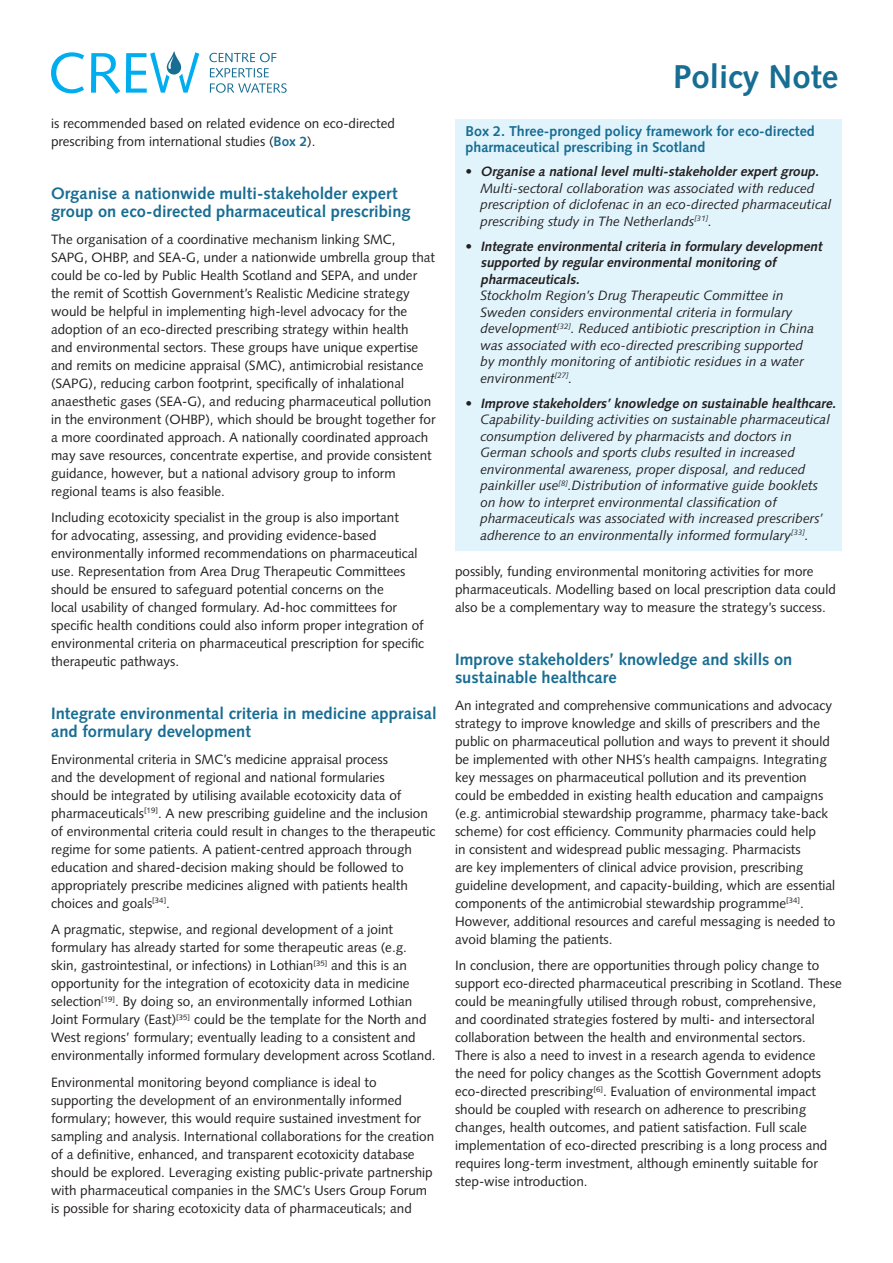
<style>
.page{position:relative;width:893px;height:1263px;background:#fff}
.page>*{position:absolute;margin:0;border:0;box-sizing:border-box;transform-origin:0 0}
.Cover_title{font:700 33px "Syntax LT Std";color:#186d93}
.sectiion_sub_heading{font:700 16.5px/18px "Syntax LT Std";color:#186d93}
.Table-_heading{font:700 14.25px/16.5px "Syntax LT Std";color:#186d93}
.Main_content{font:13.5px/18px "Syntax LT Std";color:#231f20}
.t1{font:italic 13.5px/16.5px "Syntax LT Std";color:#231f20}
.s1{font-weight:700;color:#186d93}
.s2{font-weight:700;font-style:normal}
.s3{font-weight:700}
</style>
<div class="page">
<svg style="left:51px;top:52px;width:33px;height:41px"></svg>
<svg style="left:91px;top:53px;width:29px;height:41px"></svg>
<svg style="left:209px;top:53px;width:67px;height:9px"></svg>
<svg style="left:210px;top:68px;width:77px;height:25px"></svg>
<svg style="left:126px;top:51px;width:73px;height:42px"></svg>
<div style="left:455px;top:119px;width:387px;height:432px;background:#e1f4fc"></div>
<p class="Main_content" style="left:51px;top:114px;width:345px">is recommended based on related evidence on eco-directed prescribing from international studies (<span class="s1">Box 2</span>).</p>
<p class="sectiion_sub_heading" style="left:51px;top:185px;width:361px">Organise a nationwide multi-stakeholder expert group on eco-directed pharmaceutical prescribing</p>
<p class="Main_content" style="left:51px;top:230px;width:386px">The organisation of a coordinative mechanism linking SMC, SAPG, OHBP, and SEA-G, under a nationwide umbrella group that could be co-led by Public Health Scotland and SEPA, and under the remit of Scottish Government’s Realistic Medicine strategy would be helpful in implementing high-level advocacy for the adoption of an eco-directed prescribing strategy within health<br>and environmental sectors. These groups have unique expertise and remits on medicine appraisal (SMC), antimicrobial resistance (SAPG), reducing carbon footprint, specifically of inhalational anaesthetic gases (SEA-G), and reducing pharmaceutical pollution in the environment (OHBP), which should be brought together for a more coordinated approach. A nationally coordinated approach may save resources, concentrate expertise, and provide consistent guidance, however, but a national advisory group to inform regional teams is also feasible.</p>
<p class="Main_content" style="left:51px;top:509px;width:375px">Including ecotoxicity specialist in the group is also important<br>for advocating, assessing, and providing evidence-based environmentally informed recommendations on pharmaceutical use. Representation from Area Drug Therapeutic Committees should be ensured to safeguard potential concerns on the<br>local usability of changed formulary. Ad-hoc committees for specific health conditions could also inform proper integration of environmental criteria on pharmaceutical prescription for specific therapeutic pathways.</p>
<p class="sectiion_sub_heading" style="left:51px;top:705px;width:387px">Integrate environmental criteria in medicine appraisal and formulary development</p>
<p class="Main_content" style="left:51px;top:750px;width:386px">Environmental criteria in SMC’s medicine appraisal process<br>and the development of regional and national formularies<br>should be integrated by utilising available ecotoxicity data of pharmaceuticals<sup>[19]</sup>. A new prescribing guideline and the inclusion of environmental criteria could result in changes to the therapeutic regime for some patients. A patient-centred approach through education and shared-decision making should be followed to appropriately prescribe medicines aligned with patients health choices and goals<sup>[34]</sup>.</p>
<p class="Main_content" style="left:51px;top:921px;width:386px">A pragmatic, stepwise, and regional development of a joint formulary has already started for some therapeutic areas (e.g. skin, gastrointestinal, or infections) in Lothian<sup>[35]</sup> and this is an opportunity for the integration of ecotoxicity data in medicine selection<sup>[19]</sup>. By doing so, an environmentally informed Lothian Joint Formulary (East)<sup>[35]</sup> could be the template for the North and West regions’ formulary; eventually leading to a consistent and environmentally informed formulary development across Scotland.</p>
<p class="Main_content" style="left:51px;top:1073px;width:385px">Environmental monitoring beyond compliance is ideal to supporting the development of an environmentally informed formulary; however, this would require sustained investment for sampling and analysis. International collaborations for the creation of a definitive, enhanced, and transparent ecotoxicity database should be explored. Leveraging existing public-private partnership with pharmaceutical companies in the SMC’s Users Group Forum is possible for sharing ecotoxicity data of pharmaceuticals; and</p>
<p class="Cover_title" style="left:673px;top:58px;width:167px">Policy Note</p>
<p class="Table-_heading" style="left:465px;top:123px;width:351px">Box 2. Three-pronged policy framework for eco-directed pharmaceutical prescribing in Scotland</p>
<p class="t1" style="left:480px;top:163px;width:353px;text-indent:-15px"><span class="s2">•</span> <span class="s3">Organise a national level multi-stakeholder expert group.<br></span>Multi-sectoral collaboration was associated with reduced prescription of diclofenac in an eco-directed pharmaceutical prescribing study in The Netherlands<sup>[31]</sup>.</p>
<p class="t1" style="left:480px;top:238px;width:346px;text-indent:-15px"><span class="s2">•</span> <span class="s3">Integrate environmental criteria in formulary development supported by regular environmental monitoring of pharmaceuticals.<br></span>Stockholm Region’s Drug Therapeutic Committee in Sweden considers environmental criteria in formulary development<sup>[32]</sup>. Reduced antibiotic prescription in China was associated with eco-directed prescribing supported<br>by monthly monitoring of antibiotic residues in a water environment<sup>[27]</sup>.</p>
<p class="t1" style="left:480px;top:395px;width:360px;text-indent:-15px"><span class="s2">•</span> <span class="s3">Improve stakeholders’ knowledge on sustainable healthcare.<br></span>Capability-building activities on sustainable pharmaceutical consumption delivered by pharmacists and doctors in German schools and sports clubs resulted in increased environmental awareness, proper disposal, and reduced painkiller use<sup>[8]</sup>.Distribution of informative guide booklets<br>on how to interpret environmental classification of pharmaceuticals was associated with increased prescribers’ adherence to an environmentally informed formulary<sup>[33]</sup>.</p>
<p class="Main_content" style="left:455px;top:562px;width:382px">possibly, funding environmental monitoring activities for more pharmaceuticals. Modelling based on local prescription data could also be a complementary way to measure the strategy’s success.</p>
<p class="sectiion_sub_heading" style="left:455px;top:650px;width:339px">Improve stakeholders’ knowledge and skills on sustainable healthcare</p>
<p class="Main_content" style="left:455px;top:696px;width:382px">An integrated and comprehensive communications and advocacy strategy to improve knowledge and skills of prescribers and the public on pharmaceutical pollution and ways to prevent it should be implemented with other NHS’s health campaigns. Integrating key messages on pharmaceutical pollution and its prevention could be embedded in existing health education and campaigns (e.g. antimicrobial stewardship programme, pharmacy take-back scheme) for cost efficiency. Community pharmacies could help<br>in consistent and widespread public messaging. Pharmacists<br>are key implementers of clinical advice provision, prescribing guideline development, and capacity-building, which are essential components of the antimicrobial stewardship programme<sup>[34]</sup>.<br>However, additional resources and careful messaging is needed to avoid blaming the patients.</p>
<p class="Main_content" style="left:455px;top:956px;width:388px">In conclusion, there are opportunities through policy change to support eco-directed pharmaceutical prescribing in Scotland. These could be meaningfully utilised through robust, comprehensive,<br>and coordinated strategies fostered by multi- and intersectoral collaboration between the health and environmental sectors.<br>There is also a need to invest in a research agenda to evidence<br>the need for policy changes as the Scottish Government adopts eco-directed prescribing<sup>[6]</sup>. Evaluation of environmental impact should be coupled with research on adherence to prescribing changes, health outcomes, and patient satisfaction. Full scale implementation of eco-directed prescribing is a long process and requires long-term investment, although eminently suitable for step-wise introduction.</p>
</div>
